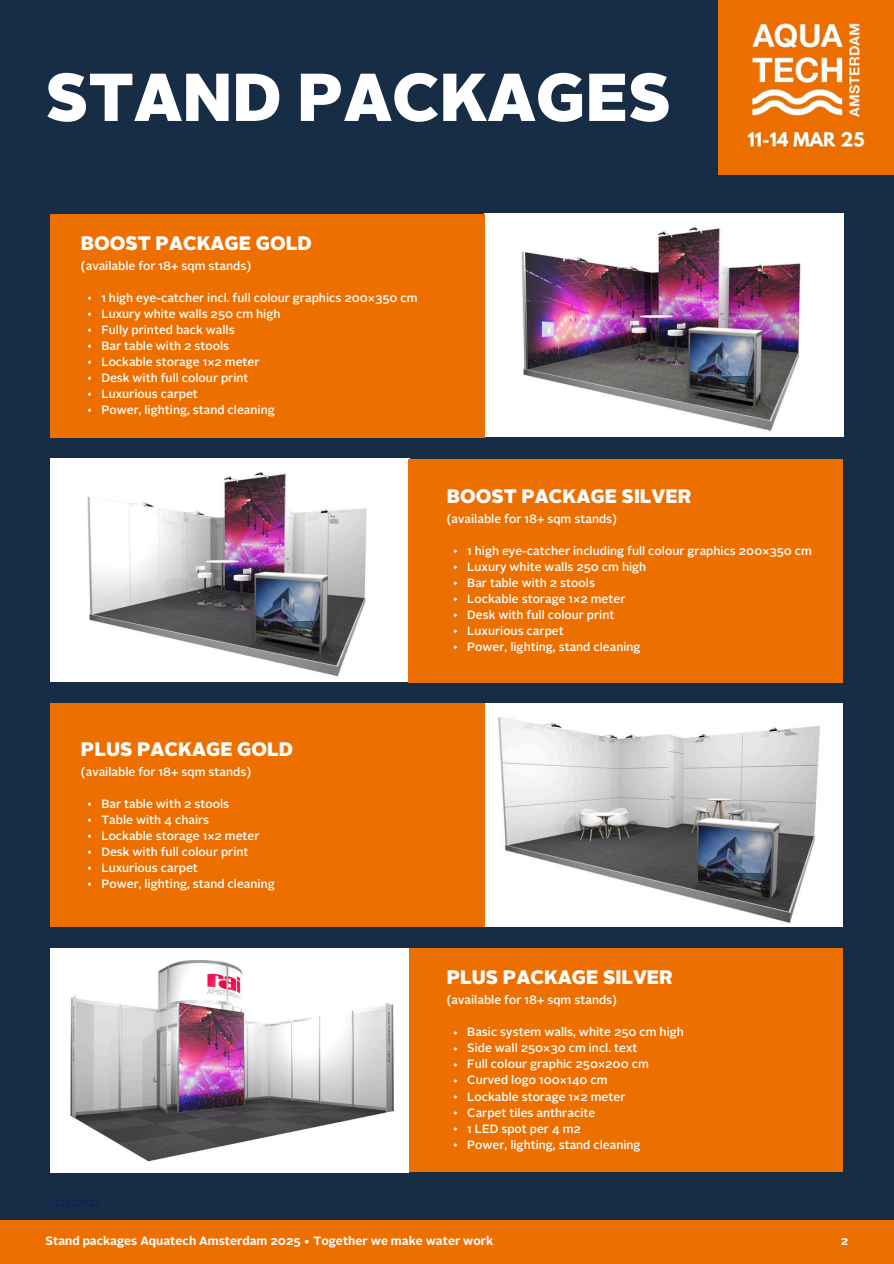
<style>
.page{position:relative;width:894px;height:1264px;background:#fff}
.page>*{position:absolute;margin:0;border:0;box-sizing:border-box;transform-origin:0 0}
.t1{font:900 67.5px "Alright Sans";color:#fff}
.t2{font:900 19.5px "Alright Sans";color:#fff}
.t3{font:500 12px "Alright Sans";color:#fff}
.t4{font:700 12px "Alright Sans";color:#fff}
</style>
<div class="page">
<div style="left:0;top:0;width:893px;height:1263px;background:#172d46"></div>
<img style="left:718px;top:0;width:175px;height:175px">
<img style="left:485px;top:214px;width:358px;height:223px">
<div style="left:50px;top:214px;width:435px;height:223px;background:#ed6f00"></div>
<img style="left:50px;top:459px;width:358px;height:222px">
<div style="left:408px;top:459px;width:434px;height:223px;background:#ed6f00"></div>
<img style="left:485px;top:703px;width:357px;height:223px">
<div style="left:50px;top:703px;width:435px;height:224px;background:#ed6f00"></div>
<div style="left:408px;top:948px;width:434px;height:224px;background:#ed6f00"></div>
<img style="left:50px;top:948px;width:358px;height:224px">
<div style="left:0;top:1219px;width:893px;height:44px;background:#ed6f00"></div>
<p class="t1" style="left:45px;top:70px;width:627px">STAND PACKAGES</p>
<p class="t2" style="left:81px;top:235px;width:232px">BOOST PACKAGE GOLD</p>
<p class="t3" style="left:81px;top:260px;width:172px">(available for 18+ sqm stands)</p>
<p class="t3" style="left:101px;top:292px;width:317px">1 high eye-catcher incl. full colour graphics 200×350 cm</p>
<p class="t3" style="left:101px;top:308px;width:180px">Luxury white walls 250 cm high</p>
<p class="t3" style="left:101px;top:324px;width:135px">Fully printed back walls</p>
<p class="t3" style="left:101px;top:340px;width:129px">Bar table with 2 stools</p>
<p class="t3" style="left:101px;top:356px;width:160px">Lockable storage 1×2 meter</p>
<p class="t3" style="left:101px;top:372px;width:149px">Desk with full colour print</p>
<p class="t3" style="left:101px;top:388px;width:98px">Luxurious carpet</p>
<h2 class="t3" style="left:101px;top:404px;width:175px">Power, lighting, stand cleaning</h2>
<p class="t2" style="left:446px;top:488px;width:246px">BOOST PACKAGE SILVER</p>
<p class="t3" style="left:446px;top:513px;width:172px">(available for 18+ sqm stands)</p>
<p class="t3" style="left:467px;top:545px;width:346px">1 high eye-catcher including full colour graphics 200×350 cm</p>
<p class="t3" style="left:467px;top:561px;width:180px">Luxury white walls 250 cm high</p>
<p class="t3" style="left:467px;top:577px;width:129px">Bar table with 2 stools</p>
<p class="t3" style="left:467px;top:593px;width:160px">Lockable storage 1×2 meter</p>
<p class="t3" style="left:467px;top:609px;width:149px">Desk with full colour print</p>
<h2 class="t3" style="left:467px;top:625px;width:98px">Luxurious carpet</h2>
<p class="t3" style="left:467px;top:641px;width:175px">Power, lighting, stand cleaning</p>
<p class="t2" style="left:81px;top:740px;width:213px">PLUS PACKAGE GOLD</p>
<p class="t3" style="left:81px;top:766px;width:172px">(available for 18+ sqm stands)</p>
<p class="t3" style="left:101px;top:798px;width:129px">Bar table with 2 stools</p>
<p class="t3" style="left:101px;top:814px;width:109px">Table with 4 chairs</p>
<p class="t3" style="left:101px;top:830px;width:160px">Lockable storage 1×2 meter</p>
<p class="t3" style="left:101px;top:846px;width:149px">Desk with full colour print</p>
<p class="t3" style="left:101px;top:862px;width:98px">Luxurious carpet</p>
<p class="t3" style="left:101px;top:878px;width:175px">Power, lighting, stand cleaning</p>
<p class="t2" style="left:446px;top:969px;width:228px">PLUS PACKAGE SILVER</p>
<p class="t3" style="left:446px;top:995px;width:172px">(available for 18+ sqm stands)</p>
<p class="t3" style="left:467px;top:1027px;width:218px">Basic system walls, white 250 cm high</p>
<h2 class="t3" style="left:467px;top:1043px;width:172px">Side wall 250×30 cm incl. text</h2>
<p class="t3" style="left:467px;top:1059px;width:183px">Full colour graphic 250×200 cm</p>
<p class="t3" style="left:467px;top:1075px;width:142px">Curved logo 100×140 cm</p>
<p class="t3" style="left:467px;top:1091px;width:160px">Lockable storage 1×2 meter</p>
<p class="t3" style="left:467px;top:1107px;width:130px">Carpet tiles anthracite</p>
<p class="t3" style="left:467px;top:1123px;width:115px">1 LED spot per 4 m2</p>
<p class="t3" style="left:467px;top:1139px;width:175px">Power, lighting, stand cleaning</p>
<p class="t4" style="left:45px;top:1235px;width:449px">Stand packages Aquatech Amsterdam 2025 • Together we make water work</p>
<p class="t4" style="left:840px;top:1235px;width:9px">2</p>
</div>
